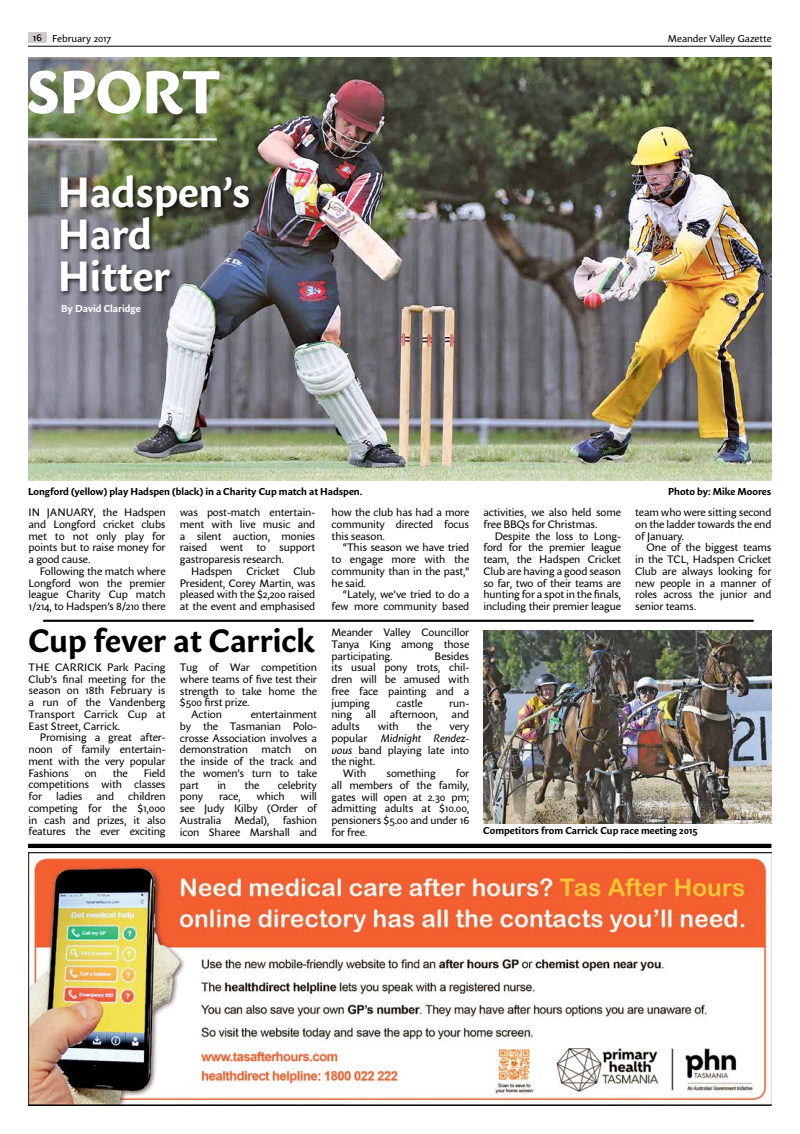
<style>
.page{position:relative;width:800px;height:1134px;background:#fff}
.page>*{position:absolute;margin:0;border:0;box-sizing:border-box;transform-origin:0 0}
.t1{font:800 60px "Sharik Sans";letter-spacing:-.01em;color:#fff}
.t2{font:700 42px/42px "Sharik Sans";color:#fff}
.t3{font:700 32.2px "Sharik Sans";color:#000}
.t4{font:10.8px/11.7px "Sharik Sans";letter-spacing:-.01em;color:#000;text-align:justify}
.t5{font:italic 10.8px "Sharik Sans";letter-spacing:-.01em;color:#000}
.t6{font:700 10px "Sharik Sans";color:#000}
.t7{font:10px "Sharik Sans";color:#000}
.t8{font:700 10px "Sharik Sans";color:#fff}
.s1{font-style:italic}
</style>
<div class="page">
<hr style="left:28px;top:46px;width:743px;height:1px;background:#000">
<div style="left:28px;top:32px;width:19px;height:11px;background:#cfccca"></div>
<img style="left:28px;top:852px;width:743px;height:253px">
<hr style="left:28px;top:844px;width:743px;height:4px;background:#000">
<svg style="left:28px;top:1105px;width:743px;height:1px"></svg>
<hr style="left:43px;top:620px;width:710px;height:2px;background:#000">
<img style="left:483px;top:631px;width:288px;height:193px">
<img style="left:28px;top:58px;width:743px;height:423px">
<div style="left:60px;top:174px;width:195px;height:123px;background:#000;opacity:.75"></div>
<hr style="left:28px;top:138px;width:189px;height:2px;background:#fff">
<p class="t7" style="left:33px;top:32px;width:80px"><sup>16</sup> February 2017</p>
<p class="t7" style="left:667px;top:32px;width:105px">Meander Valley Gazette</p>
<h1 class="t1" style="left:26px;top:49px;width:195px">SPORT</h1>
<h2 class="t2" style="left:58px;top:169px;width:194px">Hadspen’s<br>Hard<br>Hitter</h2>
<p class="t8" style="left:61px;top:301px;width:81px">By David Claridge</p>
<p class="t6" style="left:28px;top:484px;width:335px">Longford (yellow) play Hadspen (black) in a Charity Cup match at Hadspen.</p>
<p class="t6" style="left:668px;top:484px;width:104px">Photo by: Mike Moores</p>
<p class="t4" style="left:29px;top:506px;width:138px">IN JANUARY, the Hadspen and Longford cricket clubs met to not only play for points but to raise money for a good cause.</p>
<p class="t4" style="left:29px;top:565px;width:138px;text-indent:11px">Following the match where Longford won the premier league Charity Cup match 1/214, to Hadspen’s 8/210 there</p>
<h3 class="t3" style="left:29px;top:617px;width:288px">Cup fever at Carrick</h3>
<p class="t4" style="left:180px;top:506px;width:137px">was post-match entertain-</p>
<p class="t4" style="left:180px;top:518px;width:137px">ment with live music and</p>
<p class="t4" style="left:180px;top:530px;width:137px">a silent auction, monies</p>
<p class="t4" style="left:180px;top:541px;width:137px">raised went to support</p>
<p class="t4" style="left:180px;top:553px;width:106px">gastroparesis research.</p>
<p class="t4" style="left:191px;top:565px;width:43px">Hadspen</p>
<p class="t4" style="left:246px;top:565px;width:35px">Cricket</p>
<p class="t4" style="left:180px;top:565px;width:137px;text-indent:114px">Club President, Corey Martin, was pleased with the $2,200 raised at the event and emphasised</p>
<p class="t4" style="left:29px;top:661px;width:138px">THE CARRICK Park Pacing Club’s final meeting for the season on 18th February is a run of the Vandenberg Transport Carrick Cup at East Street, Carrick.</p>
<p class="t4" style="left:29px;top:731px;width:138px;text-indent:11px">Promising a great after&shy;noon of family entertain&shy;ment with the very popular Fashions</p>
<p class="t4" style="left:29px;top:767px;width:138px;text-indent:115px">Field competitions with classes for</p>
<p class="t4" style="left:85px;top:767px;width:14px">on</p>
<p class="t4" style="left:113px;top:767px;width:17px">the</p>
<p class="t4" style="left:29px;top:790px;width:138px;text-indent:100px">children competing for the $1,000 in cash and prizes, it also features the ever exciting</p>
<p class="t4" style="left:56px;top:790px;width:28px">ladies</p>
<p class="t4" style="left:96px;top:790px;width:19px">and</p>
<p class="t4" style="left:180px;top:661px;width:138px">Tug of War competition</p>
<p class="t4" style="left:180px;top:673px;width:138px">where teams of five test their</p>
<p class="t4" style="left:180px;top:685px;width:138px">strength to take home the</p>
<p class="t4" style="left:180px;top:696px;width:71px">$500 first prize.</p>
<p class="t4" style="left:191px;top:708px;width:32px">Action</p>
<p class="t4" style="left:180px;top:708px;width:138px;text-indent:71px">entertainment by the Tasmanian Polo&shy;crosse Association involves a demonstration</p>
<p class="t4" style="left:261px;top:743px;width:31px">match</p>
<p class="t4" style="left:180px;top:743px;width:138px;text-indent:125px">on the inside of the track and the women’s turn to take part</p>
<p class="t4" style="left:217px;top:779px;width:10px">in</p>
<p class="t4" style="left:244px;top:779px;width:17px">the</p>
<p class="t4" style="left:277px;top:779px;width:41px">celebrity</p>
<p class="t4" style="left:180px;top:790px;width:138px;text-indent:121px">will see Judy Kilby (Order of Australia Medal), fashion icon Sharee Marshall and</p>
<p class="t4" style="left:180px;top:790px;width:25px">pony</p>
<p class="t4" style="left:219px;top:790px;width:23px">race,</p>
<p class="t4" style="left:256px;top:790px;width:30px">which</p>
<p class="t4" style="left:331px;top:506px;width:139px">how the club has had a more community directed focus this season.</p>
<p class="t4" style="left:331px;top:541px;width:139px;text-indent:11px">“This season we have tried to engage more with the community than in the past,” he said.</p>
<p class="t4" style="left:331px;top:588px;width:139px;text-align:right">“Lately, we’ve tried to do a few more community based</p>
<p class="t4" style="left:331px;top:626px;width:139px">Meander Valley Councillor Tanya King among those participating.</p>
<p class="t4" style="left:331px;top:650px;width:139px;text-indent:103px">Besides its usual pony trots, chil&shy;dren will be amused with free face painting and a jumping</p>
<p class="t4" style="left:396px;top:697px;width:28px">castle</p>
<p class="t4" style="left:449px;top:697px;width:21px">run-</p>
<p class="t4" style="left:331px;top:709px;width:22px">ning</p>
<p class="t4" style="left:365px;top:709px;width:12px">all</p>
<p class="t4" style="left:390px;top:709px;width:50px">afternoon,</p>
<p class="t4" style="left:451px;top:709px;width:19px">and</p>
<p class="t4" style="left:331px;top:720px;width:30px">adults</p>
<p class="t4" style="left:377px;top:720px;width:23px">with</p>
<p class="t4" style="left:416px;top:720px;width:17px">the</p>
<p class="t4" style="left:449px;top:720px;width:21px">very</p>
<p class="t4" style="left:331px;top:732px;width:37px">popular</p>
<p class="t5" style="left:381px;top:731px;width:90px">Midnight Rendez-</p>
<p class="t4" style="left:331px;top:744px;width:139px"><span class="s1">vous</span> band playing late into</p>
<p class="t4" style="left:331px;top:756px;width:45px">the night.</p>
<p class="t4" style="left:342px;top:767px;width:25px">With</p>
<p class="t4" style="left:386px;top:767px;width:51px">something</p>
<p class="t4" style="left:331px;top:767px;width:139px;text-indent:124px">for all members of the family, gates will open at 2.30 pm; admitting adults at $10.00, pensioners $5.00 and under 16 for free.</p>
<p class="t4" style="left:483px;top:506px;width:139px">activities, we also held some free BBQs for Christmas.</p>
<p class="t4" style="left:483px;top:530px;width:139px;text-indent:11px">Despite the loss to Long&shy;ford for the premier league team, the Hadspen Cricket Club are having a good season so far, two of their teams are hunting for a spot in the finals, including their premier league</p>
<p class="t4" style="left:635px;top:506px;width:138px">team who were sitting second on the ladder towards the end of January.</p>
<p class="t4" style="left:635px;top:541px;width:138px;text-indent:11px">One of the biggest teams in the TCL, Hadspen Cricket Club are always looking for new people in a manner of roles across the junior and senior teams.</p>
<p class="t6" style="left:483px;top:823px;width:216px">Competitors from Carrick Cup race meeting 2015</p>
</div>
